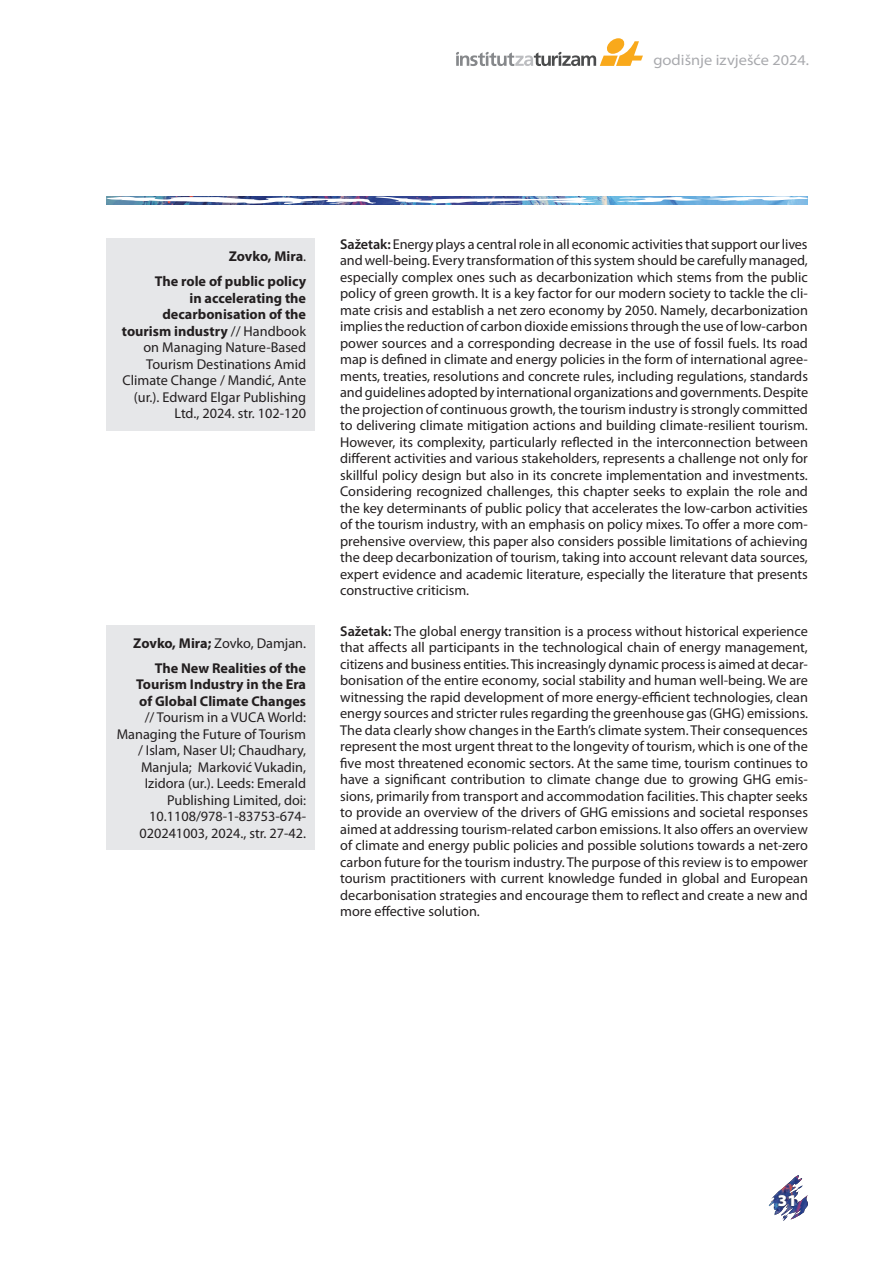
<style>
.page{position:relative;width:893px;height:1263px;background:#fff}
.page>*{position:absolute;margin:0;border:0;box-sizing:border-box;transform-origin:0 0}
.t1{font:900 16.5px "Myriad Pro";color:#fff}
.t2{font:semi-expanded 15px "Myriad Pro";color:#a8a9ad}
.TXT_body{font:14.25px/16.5px "Myriad Pro";color:#231f20;text-align:justify}
.znanstveni_rad{font:14.25px/16.5px "Myriad Pro";color:#231f20;text-align:right}
.znanstveni_rad-2{font:700 14.25px "Myriad Pro";letter-spacing:-.01em;color:#231f20}
.s1{font-weight:400}
.s2{font-weight:700}
.s3{font-weight:600}
</style>
<div class="page">
<img style="left:768px;top:1175px;width:40px;height:46px">
<div style="left:776px;top:1194px;width:20px;height:14px;background:#231f20;opacity:.75"></div>
<img style="left:106px;top:196px;width:702px;height:9px">
<svg style="left:456px;top:38px;width:187px;height:28px"></svg>
<div style="left:106px;top:625px;width:209px;height:224px;background:#e6e7e9"></div>
<div style="left:106px;top:238px;width:209px;height:192px;background:#e6e7e9"></div>
<p class="t2" style="left:653px;top:52px;width:157px">godišnje izvješće 2024.</p>
<p class="znanstveni_rad-2" style="left:229px;top:247px;width:79px">Zovko, Mira<span class="s1">.</span></p>
<p class="znanstveni_rad" style="left:122px;top:273px;width:186px"><span class="s2">The role of public policy<br>in accelerating the decarbonisation of the tourism industry</span> // Handbook on Managing Nature-Based<br>Tourism Destinations Amid<br>Climate Change / Mandić, Ante (ur.). Edward Elgar Publishing<br>Ltd., 2024. str. 102-120</p>
<p class="znanstveni_rad" style="left:133px;top:634px;width:174px"><span class="s2">Zovko, Mira;</span> Zovko, Damjan.</p>
<p class="znanstveni_rad" style="left:117px;top:659px;width:191px"><span class="s2">The New Realities of the<br>Tourism Industry in the Era<br>of Global Climate Changes<br></span>// Tourism in a VUCA World:<br>Managing the Future of Tourism / Islam, Naser Ul; Chaudhary,<br>Manjula; Marković Vukadin,<br>Izidora (ur.). Leeds: Emerald<br>Publishing Limited, doi:<br>10.1108/978-1-83753-674-<br>020241003, 2024., str. 27-42.</p>
<p class="TXT_body" style="left:340px;top:236px;width:470px"><span class="s3">Sažetak:</span> Energy plays a central role in all economic activities that support our lives and well-being. Every transformation of this system should be carefully managed, especially complex ones such as decarbonization which stems from the public policy of green growth. It is a key factor for our modern society to tackle the cli&shy;mate crisis and establish a net zero economy by 2050. Namely, decarbonization implies the reduction of carbon dioxide emissions through the use of low-carbon power sources and a corresponding decrease in the use of fossil fuels. Its road map is defined in climate and energy policies in the form of international agree&shy;ments, treaties, resolutions and concrete rules, including regulations, standards and guidelines adopted by international organizations and governments. Despite the projection of continuous growth, the tourism industry is strongly committed to delivering climate mitigation actions and building climate-resilient tourism.<br>However, its complexity, particularly reflected in the interconnection between different activities and various stakeholders, represents a challenge not only for skillful policy design but also in its concrete implementation and investments.<br>Considering recognized challenges, this chapter seeks to explain the role and the key determinants of public policy that accelerates the low-carbon activities of the tourism industry, with an emphasis on policy mixes. To offer a more com&shy;prehensive overview, this paper also considers possible limitations of achieving the deep decarbonization of tourism, taking into account relevant data sources, expert evidence and academic literature, especially the literature that presents constructive criticism.</p>
<p class="TXT_body" style="left:340px;top:622px;width:470px"><span class="s3">Sažetak:</span> The global energy transition is a process without historical experience that affects all participants in the technological chain of energy management, citizens and business entities. This increasingly dynamic process is aimed at decar&shy;bonisation of the entire economy, social stability and human well-being. We are witnessing the rapid development of more energy-efficient technologies, clean energy sources and stricter rules regarding the greenhouse gas (GHG) emissions.<br>The data clearly show changes in the Earth’s climate system. Their consequences represent the most urgent threat to the longevity of tourism, which is one of the five most threatened economic sectors. At the same time, tourism continues to have a significant contribution to climate change due to growing GHG emis&shy;sions, primarily from transport and accommodation facilities. This chapter seeks to provide an overview of the drivers of GHG emissions and societal responses aimed at addressing tourism-related carbon emissions. It also offers an overview of climate and energy public policies and possible solutions towards a net-zero carbon future for the tourism industry. The purpose of this review is to empower tourism practitioners with current knowledge funded in global and European decarbonisation strategies and encourage them to reflect and create a new and more effective solution.</p>
<p class="t1" style="left:778px;top:1191px;width:20px">31</p>
</div>
